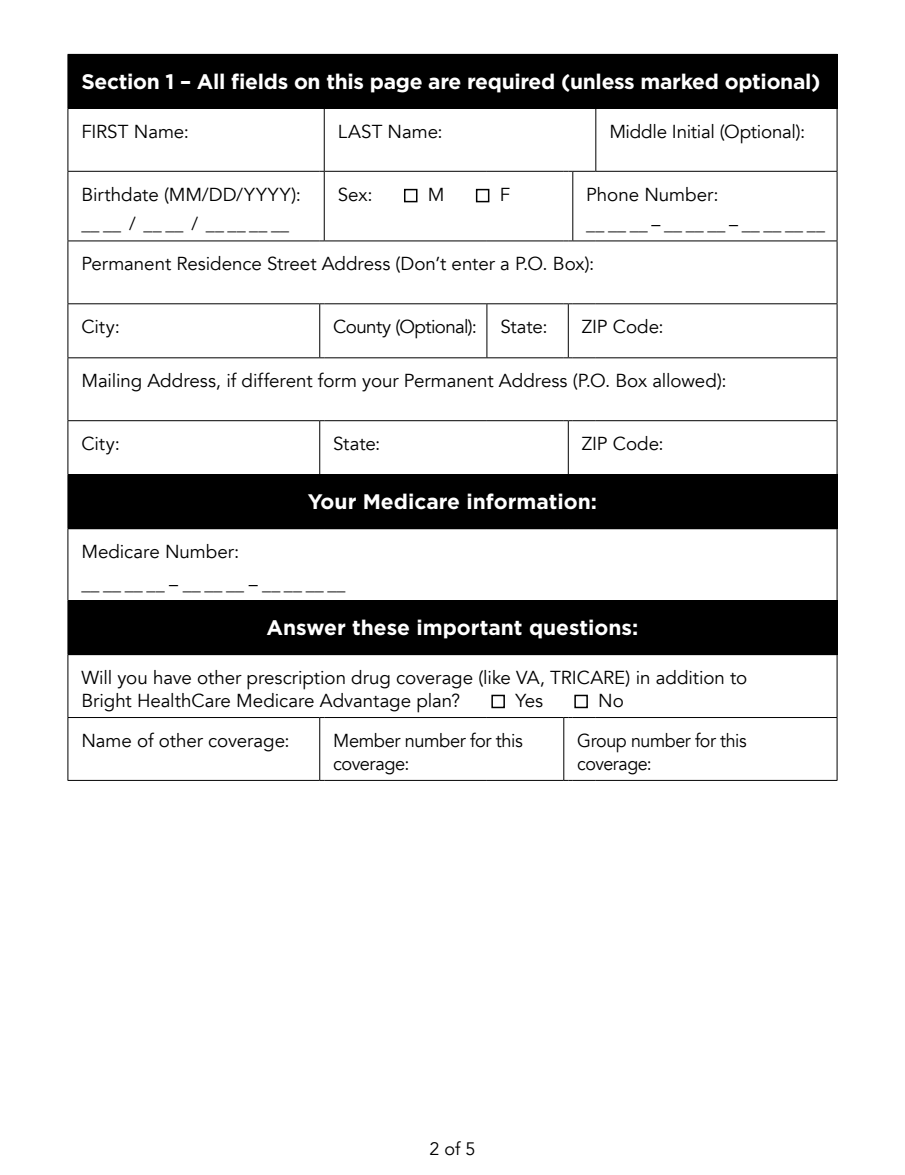
<style>
.page{position:relative;width:905px;height:1175px;background:#fff}
.page>*{position:absolute;margin:0;border:0;box-sizing:border-box;transform-origin:0 0}
.t1{font:700 21px "Gotham";letter-spacing:-.015em;color:#fff}
.t2{font:18.75px/29.2px "Avenir";letter-spacing:-.005em;color:#000}
.t3{font:18.75px/22.5px "Avenir";letter-spacing:-.025em;color:#000}
.t4{font:18.75px/22.5px "Avenir";letter-spacing:-.025em;color:#000;scale:.95 1}
.t5{font:18.75px "Avenir";letter-spacing:-.03em;color:#000}
.t6{font:18px "Avenir";color:#000}
</style>
<div class="page">
<div style="left:68px;top:54px;width:769px;height:54px;background:#000"></div>
<div style="left:68px;top:475px;width:769px;height:54px;background:#000"></div>
<div style="left:68px;top:600px;width:769px;height:54px;background:#000"></div>
<hr style="left:68px;top:108px;width:252px;height:1px;background:#000">
<hr style="left:68px;top:109px;width:1px;height:62px;background:#000">
<hr style="left:324px;top:108px;width:163px;height:1px;background:#000">
<hr style="left:324px;top:109px;width:1px;height:62px;background:#000">
<hr style="left:487px;top:108px;width:76px;height:1px;background:#000">
<svg style="left:563px;top:108px;width:32px;height:1px"></svg>
<hr style="left:595px;top:108px;width:242px;height:1px;background:#000">
<hr style="left:595px;top:109px;width:1px;height:62px;background:#000">
<hr style="left:836px;top:109px;width:1px;height:62px;background:#000">
<hr style="left:68px;top:171px;width:252px;height:1px;background:#000">
<hr style="left:68px;top:172px;width:1px;height:68px;background:#000">
<hr style="left:324px;top:171px;width:163px;height:1px;background:#000">
<hr style="left:324px;top:172px;width:1px;height:68px;background:#000">
<hr style="left:487px;top:171px;width:76px;height:1px;background:#000">
<svg style="left:563px;top:171px;width:32px;height:1px"></svg>
<hr style="left:572px;top:172px;width:1px;height:68px;background:#000">
<hr style="left:595px;top:171px;width:242px;height:1px;background:#000">
<hr style="left:836px;top:172px;width:1px;height:68px;background:#000">
<hr style="left:68px;top:240px;width:252px;height:1px;background:#000">
<hr style="left:68px;top:241px;width:1px;height:62px;background:#000">
<hr style="left:324px;top:240px;width:163px;height:1px;background:#000">
<hr style="left:595px;top:240px;width:242px;height:1px;background:#000">
<hr style="left:836px;top:241px;width:1px;height:62px;background:#000">
<hr style="left:68px;top:303px;width:252px;height:1px;background:#000">
<hr style="left:68px;top:304px;width:1px;height:53px;background:#000">
<hr style="left:319px;top:304px;width:1px;height:53px;background:#000">
<hr style="left:324px;top:303px;width:163px;height:1px;background:#000">
<hr style="left:595px;top:303px;width:242px;height:1px;background:#000">
<hr style="left:836px;top:304px;width:1px;height:53px;background:#000">
<hr style="left:68px;top:357px;width:252px;height:1px;background:#000">
<hr style="left:68px;top:358px;width:1px;height:62px;background:#000">
<hr style="left:324px;top:357px;width:163px;height:1px;background:#000">
<hr style="left:595px;top:357px;width:242px;height:1px;background:#000">
<hr style="left:836px;top:358px;width:1px;height:62px;background:#000">
<hr style="left:68px;top:420px;width:252px;height:1px;background:#000">
<hr style="left:68px;top:421px;width:1px;height:53px;background:#000">
<hr style="left:319px;top:421px;width:1px;height:53px;background:#000">
<hr style="left:324px;top:420px;width:163px;height:1px;background:#000">
<hr style="left:595px;top:420px;width:242px;height:1px;background:#000">
<hr style="left:836px;top:421px;width:1px;height:53px;background:#000">
<hr style="left:68px;top:474px;width:252px;height:1px;background:#000">
<hr style="left:324px;top:474px;width:163px;height:1px;background:#000">
<hr style="left:595px;top:474px;width:242px;height:1px;background:#000">
<hr style="left:68px;top:529px;width:1px;height:71px;background:#000">
<hr style="left:836px;top:529px;width:1px;height:71px;background:#000">
<hr style="left:68px;top:654px;width:252px;height:1px;background:#000">
<hr style="left:68px;top:655px;width:1px;height:62px;background:#000">
<hr style="left:324px;top:654px;width:163px;height:1px;background:#000">
<hr style="left:595px;top:654px;width:242px;height:1px;background:#000">
<hr style="left:68px;top:717px;width:252px;height:1px;background:#000">
<hr style="left:68px;top:718px;width:1px;height:62px;background:#000">
<hr style="left:324px;top:717px;width:163px;height:1px;background:#000">
<hr style="left:487px;top:717px;width:76px;height:1px;background:#000">
<hr style="left:68px;top:780px;width:252px;height:1px;background:#000">
<hr style="left:324px;top:780px;width:163px;height:1px;background:#000">
<hr style="left:487px;top:780px;width:76px;height:1px;background:#000">
<hr style="left:836px;top:655px;width:1px;height:62px;background:#000">
<hr style="left:319px;top:718px;width:1px;height:62px;background:#000">
<hr style="left:563px;top:718px;width:1px;height:62px;background:#000">
<svg style="left:563px;top:717px;width:32px;height:1px"></svg>
<hr style="left:595px;top:717px;width:242px;height:1px;background:#000">
<hr style="left:836px;top:718px;width:1px;height:62px;background:#000">
<svg style="left:563px;top:780px;width:32px;height:1px"></svg>
<hr style="left:595px;top:780px;width:242px;height:1px;background:#000">
<svg style="left:403px;top:188px;width:185px;height:521px"></svg>
<p class="t1" style="left:81px;top:68px;width:740px">Section 1 – All fields on this page are required (unless marked optional)</p>
<p class="t2" style="left:81px;top:117px;width:109px">FIRST Name:</p>
<p class="t2" style="left:338px;top:117px;width:107px">LAST Name:</p>
<p class="t2" style="left:609px;top:117px;width:197px">Middle Initial (Optional):</p>
<p class="t2" style="left:81px;top:180px;width:221px">Birthdate (MM/DD/YYYY): __ __ / __ __ / __ __ __ __</p>
<p class="t2" style="left:338px;top:180px;width:36px">Sex:</p>
<p class="t2" style="left:428px;top:180px;width:18px">M</p>
<p class="t2" style="left:500px;top:180px;width:12px">F</p>
<p class="t2" style="left:586px;top:180px;width:240px">Phone Number:<br>__ __ __ – __ __ __ – __ __ __ __</p>
<p class="t2" style="left:81px;top:250px;width:514px">Permanent Residence Street Address (Don’t enter a P.O. Box):</p>
<p class="t2" style="left:81px;top:312px;width:40px">City:</p>
<p class="t5" style="left:333px;top:316px;width:145px">County (Optional):</p>
<p class="t2" style="left:500px;top:312px;width:49px">State:</p>
<p class="t2" style="left:581px;top:312px;width:83px">ZIP Code:</p>
<p class="t2" style="left:81px;top:366px;width:646px">Mailing Address, if different form your Permanent Address (P.O. Box allowed):</p>
<p class="t2" style="left:81px;top:429px;width:40px">City:</p>
<p class="t2" style="left:333px;top:429px;width:49px">State:</p>
<p class="t2" style="left:581px;top:429px;width:83px">ZIP Code:</p>
<p class="t1" style="left:308px;top:488px;width:291px">Your Medicare information:</p>
<p class="t2" style="left:81px;top:536px;width:266px;line-height:31.5px">Medicare Number:<br>__ __ __ __ – __ __ __ – __ __ __ __</p>
<p class="t1" style="left:266px;top:614px;width:373px">Answer these important questions:</p>
<p class="t2" style="left:81px;top:667px;width:667px;line-height:22.5px">Will you have other prescription drug coverage (like VA, TRICARE) in addition to<br>Bright HealthCare Medicare Advantage plan?</p>
<p class="t2" style="left:515px;top:686px;width:29px">Yes</p>
<p class="t2" style="left:598px;top:686px;width:27px">No</p>
<p class="t2" style="left:81px;top:726px;width:210px">Name of other coverage:</p>
<p class="t3" style="left:333px;top:729px;width:191px">Member number for this coverage:</p>
<p class="t4" style="left:577px;top:729px;width:180px">Group number for this coverage:</p>
<p class="t6" style="left:429px;top:1137px;width:48px">2 of 5</p>
</div>
